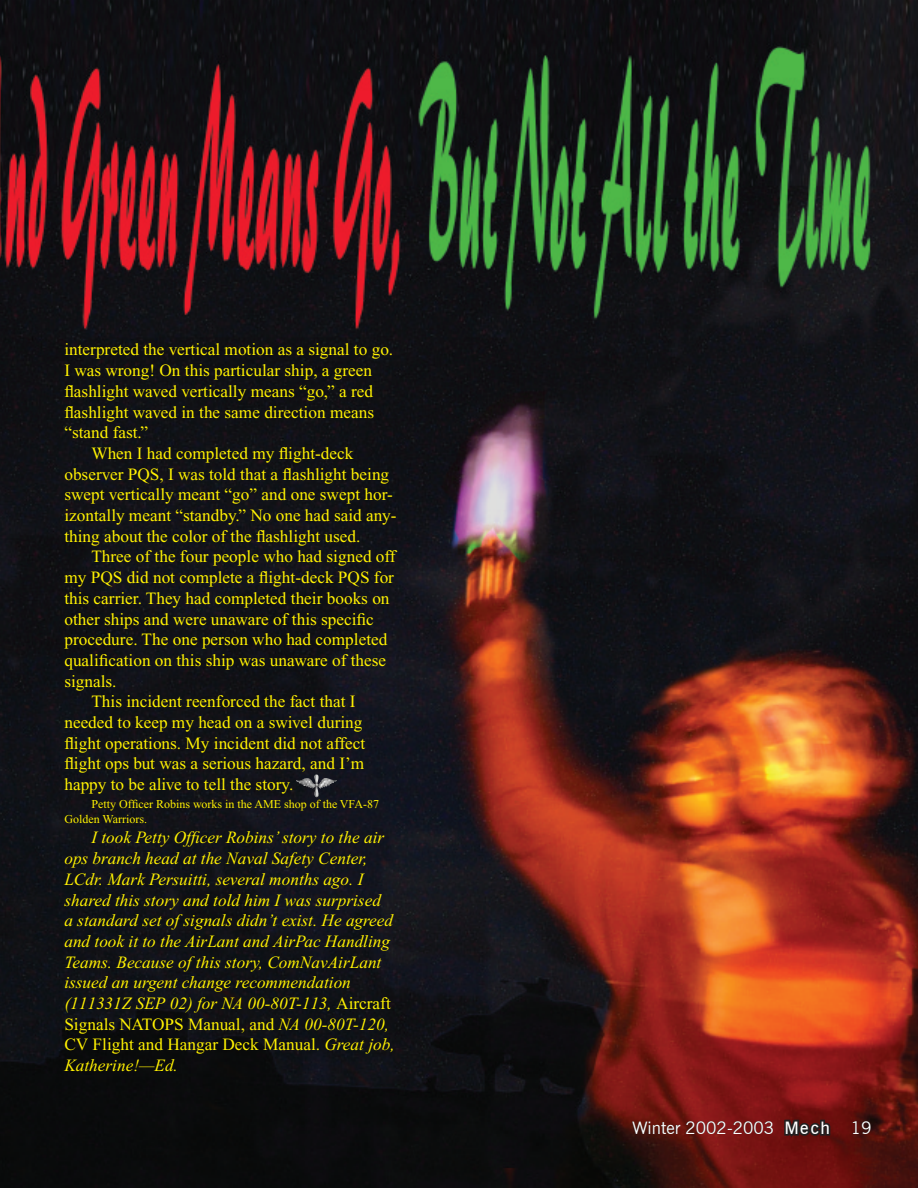
<style>
.page{position:relative;width:918px;height:1188px;background:#fff}
.page>*{position:absolute;margin:0;border:0;box-sizing:border-box;transform-origin:0 0}
.t1{font:17.25px "Times New Roman";color:#fff101}
.t2{font:italic 17.25px/20.7px "Times New Roman";color:#fff101}
.t3{font:17.25px "News Gothic BT";color:#fff}
.t4{font:600 17.25px "News Gothic BT";color:#fff}
.t5{font:12px/14.4px "Times New Roman";color:#fff101}
.s1{font-style:normal}
.s2{font-weight:400;color:#231f20}
</style>
<div class="page">
<img style="left:0;top:0;width:918px;height:1188px">
<svg style="left:783px;top:1103px;width:49px;height:41px;background:#571313"></svg>
<img style="left:296px;top:774px;width:42px;height:24px">
<p class="t1" style="left:64px;top:339px;width:330px">interpreted the vertical motion as a signal to go.</p>
<p class="t1" style="left:64px;top:360px;width:309px">I was wrong! On this particular ship, a green</p>
<p class="t1" style="left:64px;top:381px;width:310px">flashlight waved vertically means “go,” a red</p>
<p class="t1" style="left:64px;top:401px;width:311px">flashlight waved in the same direction means</p>
<p class="t1" style="left:64px;top:422px;width:85px">“stand fast.”</p>
<p class="t1" style="left:91px;top:443px;width:264px">When I had completed my flight-deck</p>
<p class="t1" style="left:64px;top:464px;width:326px">observer PQS, I was told that a flashlight being</p>
<p class="t1" style="left:64px;top:484px;width:330px">swept vertically meant “go” and one swept hor-</p>
<p class="t1" style="left:64px;top:505px;width:334px">izontally meant “standby.” No one had said any-</p>
<p class="t1" style="left:64px;top:526px;width:298px">thing about the color of the flashlight used.</p>
<p class="t1" style="left:91px;top:546px;width:306px">Three of the four people who had signed off</p>
<p class="t1" style="left:64px;top:567px;width:331px">my PQS did not complete a flight-deck PQS for</p>
<p class="t1" style="left:64px;top:588px;width:327px">this carrier. They had completed their books on</p>
<p class="t1" style="left:64px;top:608px;width:311px">other ships and were unaware of this specific</p>
<p class="t1" style="left:64px;top:629px;width:325px">procedure. The one person who had completed</p>
<p class="t1" style="left:64px;top:650px;width:323px">qualification on this ship was unaware of these</p>
<p class="t1" style="left:64px;top:671px;width:54px">signals.</p>
<p class="t1" style="left:91px;top:691px;width:266px">This incident reenforced the fact that I</p>
<p class="t1" style="left:64px;top:712px;width:300px">needed to keep my head on a swivel during</p>
<p class="t1" style="left:64px;top:733px;width:302px">flight operations. My incident did not affect</p>
<p class="t1" style="left:64px;top:753px;width:301px">flight ops but was a serious hazard, and I’m</p>
<p class="t1" style="left:64px;top:774px;width:230px">happy to be alive to tell the story.</p>
<p class="t5" style="left:64px;top:797px;width:316px;text-indent:27px">Petty Officer Robins works in the AME shop of the VFA-87<br>Golden Warriors.</p>
<p class="t2" style="left:64px;top:827px;width:332px;text-indent:27px">I took Petty Officer Robins’ story to the air ops branch head at the Naval Safety Center, LCdr. Mark Persuitti, several months ago. I shared this story and told him I was surprised<br>a standard set of signals didn’t exist. He agreed and took it to the AirLant and AirPac Handling Teams. Because of this story, ComNavAirLant issued an urgent change recommendation (111331Z SEP 02) for NA 00-80T-113, <span class="s1">Aircraft Signals NATOPS Manual, and</span> NA 00-80T-120, <span class="s1">CV Flight and Hangar Deck Manual.</span> Great job, Katherine!—Ed.</p>
<p class="t3" style="left:632px;top:1117px;width:144px">Winter 2002-2003</p>
<p class="t4" style="left:784px;top:1117px;width:88px">Mech <span class="s2">19</span></p>
</div>
